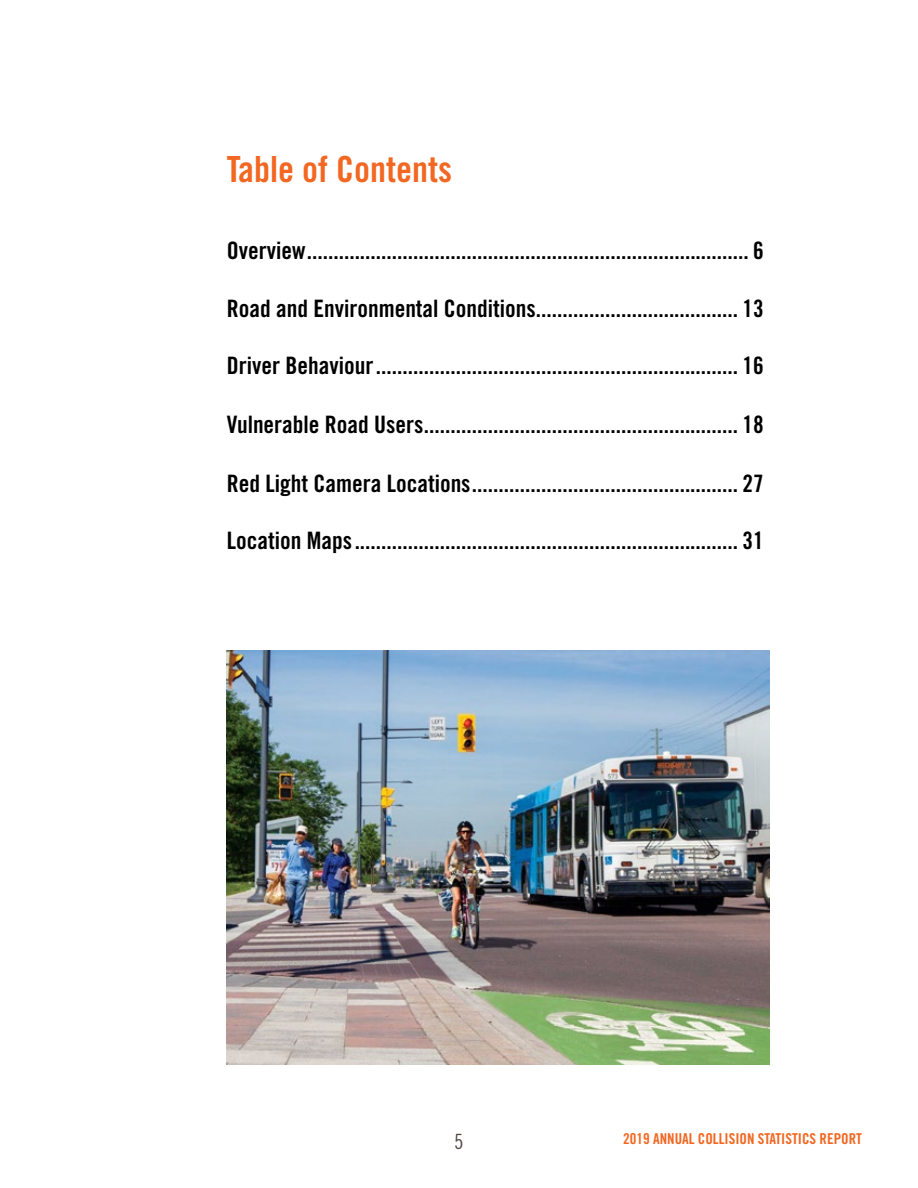
<style>
.page{position:relative;width:918px;height:1188px;background:#fff}
.page>*{position:absolute;margin:0;border:0;box-sizing:border-box;transform-origin:0 0}
.t1{font:36px "Trade Gothic LT Pro Bd Cn 20";color:#f26722}
.t2{font:24px "Trade Gothic LT Pro Bd Cn 20";color:#000}
.t3{font:21px "Trade Gothic LT Pro Cn 18";color:#524743}
.t4{font:15px "Trade Gothic LT Pro Bd Cn 20";color:#f26722}
</style>
<div class="page">
<img style="left:227px;top:650px;width:542px;height:415px">
<h1 class="t1" style="left:227px;top:147px;width:227px">Table of Contents</h1>
<p class="t2" style="left:227px;top:236px;width:539px">Overview................................................................................... 6</p>
<p class="t2" style="left:227px;top:293px;width:539px">Road and Environmental Conditions...................................... 13</p>
<p class="t2" style="left:227px;top:351px;width:539px">Driver Behaviour.................................................................... 16</p>
<p class="t2" style="left:227px;top:410px;width:539px">Vulnerable Road Users........................................................... 18</p>
<p class="t2" style="left:227px;top:469px;width:539px">Red Light Camera Locations.................................................. 27</p>
<p class="t2" style="left:227px;top:526px;width:539px">Location Maps........................................................................ 31</p>
<p class="t3" style="left:454px;top:1129px;width:11px">5</p>
<p class="t4" style="left:623px;top:1130px;width:240px">2019 ANNUAL COLLISION STATISTICS REPORT</p>
</div>
